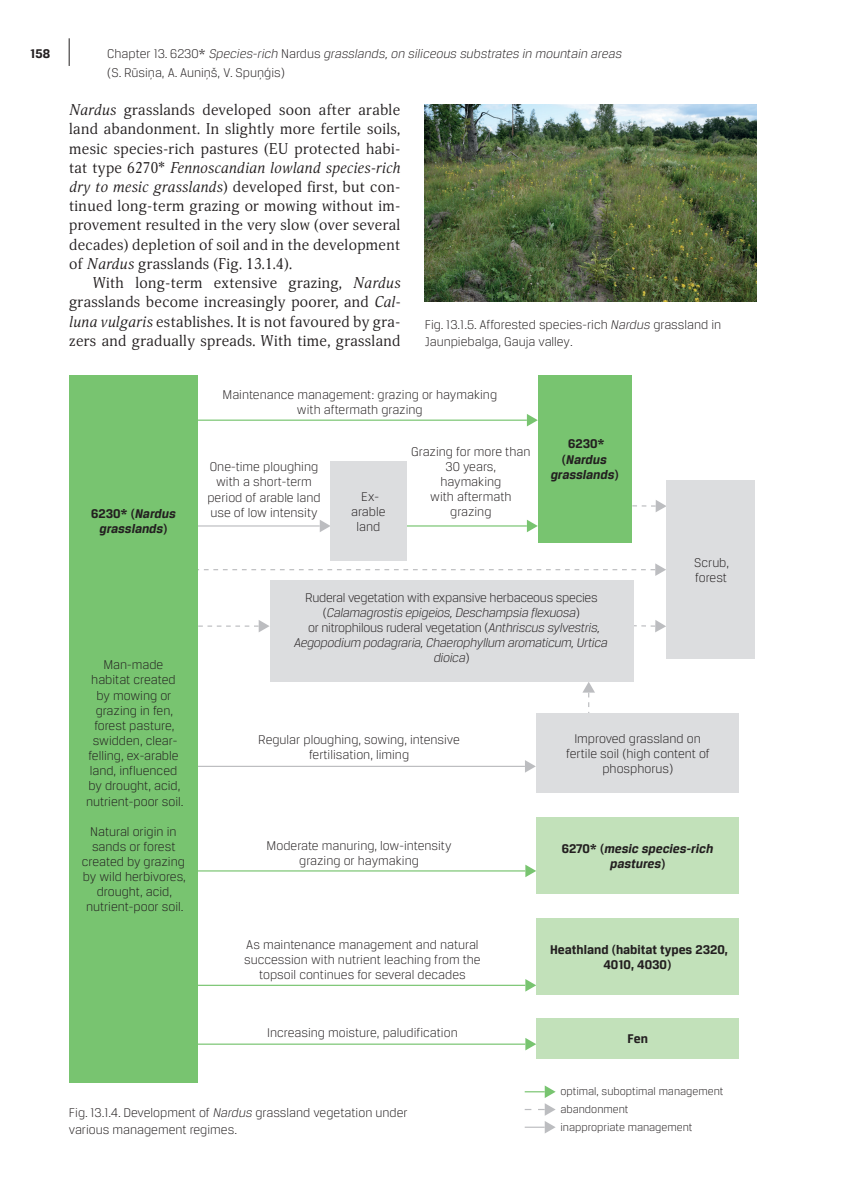
<style>
.page{position:relative;width:845px;height:1192px;background:#fff}
.page>*{position:absolute;margin:0;border:0;box-sizing:border-box;transform-origin:0 0}
.t1{font:15.05px/19.2px "Orbi";letter-spacing:.02em;color:#231f20;text-align:justify}
.t2{font:300 13.47px/15px "Breuer Text";color:#231f20;text-align:center}
.t3{font:italic 300 13.47px/15px "Breuer Text";letter-spacing:-.02em;color:#231f20;text-align:center}
.t4{font:italic 300 13.47px/19.2px "Breuer Text";color:#231f20}
.t5{font:italic 700 13.47px/15px "Breuer Text";color:#231f20;text-align:center}
.t6{font:700 13.47px/15px "Breuer Text";color:#231f20;text-align:center}
.t7{font:300 11.72px/17.8px "Breuer Text";color:#231f20}
.s1{font-style:normal}
.s2{font-style:italic}
</style>
<div class="page">
<svg style="left:69px;top:38px;width:1px;height:28px"></svg>
<svg style="left:527px;top:520px;width:11px;height:12px"></svg>
<hr style="left:391px;top:525px;width:136px;height:1px;background:#78c470">
<svg style="left:633px;top:619px;width:33px;height:13px"></svg>
<svg style="left:582px;top:681px;width:13px;height:32px"></svg>
<svg style="left:525px;top:979px;width:11px;height:12px"></svg>
<hr style="left:170px;top:984px;width:355px;height:1px;background:#78c470">
<svg style="left:525px;top:1038px;width:11px;height:12px"></svg>
<hr style="left:170px;top:1043px;width:355px;height:1px;background:#78c470">
<svg style="left:525px;top:864px;width:11px;height:13px"></svg>
<hr style="left:170px;top:870px;width:355px;height:1px;background:#78c470">
<svg style="left:631px;top:499px;width:35px;height:13px"></svg>
<svg style="left:524px;top:1085px;width:31px;height:12px"></svg>
<svg style="left:524px;top:1103px;width:31px;height:30px"></svg>
<div style="left:538px;top:375px;width:93px;height:167px;background:#78c470"></div>
<div style="left:666px;top:480px;width:89px;height:178px;background:#dcdddf"></div>
<div style="left:269px;top:580px;width:364px;height:101px;background:#dcdddf"></div>
<div style="left:536px;top:816px;width:203px;height:77px;background:#c2e1ba"></div>
<div style="left:536px;top:917px;width:203px;height:77px;background:#c2e1ba"></div>
<div style="left:536px;top:1017px;width:203px;height:41px;background:#c2e1ba"></div>
<div style="left:536px;top:713px;width:203px;height:79px;background:#dcdddf"></div>
<svg style="left:527px;top:414px;width:11px;height:12px"></svg>
<hr style="left:193px;top:419px;width:334px;height:2px;background:#78c470">
<svg style="left:320px;top:520px;width:10px;height:12px"></svg>
<hr style="left:193px;top:525px;width:127px;height:1px;background:#bcbdc0">
<svg style="left:525px;top:760px;width:11px;height:12px"></svg>
<hr style="left:179px;top:765px;width:346px;height:2px;background:#bcbdc0">
<svg style="left:198px;top:620px;width:71px;height:12px"></svg>
<svg style="left:198px;top:563px;width:468px;height:13px"></svg>
<div style="left:330px;top:461px;width:76px;height:99px;background:#dcdddf"></div>
<div style="left:69px;top:375px;width:129px;height:707px;background:#78c470"></div>
<img style="left:424px;top:104px;width:332px;height:198px">
<p class="t6" style="left:30px;top:47px;width:21px">158</p>
<p class="t4" style="left:107px;top:45px;width:516px"><span class="s1">Chapter 13. 6230*</span> Species-rich <span class="s1">Nardus</span> grasslands, on siliceous substrates in mountain areas <span class="s1">(S. Rūsiņa, A. Auniņš, V. Spuņģis)</span></p>
<p class="t1" style="left:69px;top:102px;width:333px"><span class="s2">Nardus</span> grasslands developed soon after arable land abandonment. In slightly more fertile soils, mesic species-rich pastures (EU protected habi&shy;tat type 6270* <span class="s2">Fennoscandian lowland species-rich dry to mesic grasslands</span>) developed first, but con&shy;tinued long-term grazing or mowing without im&shy;provement resulted in the very slow (over several decades) depletion of soil and in the development of <span class="s2">Nardus</span> grasslands (Fig. 13.1.4).</p>
<p class="t1" style="left:69px;top:275px;width:333px;text-indent:24px">With long-term extensive grazing, <span class="s2">Nardus </span>grasslands become increasingly poorer, and <span class="s2">Cal&shy;luna vulgaris</span> establishes. It is not favoured by gra&shy;zers and gradually spreads. With time, grassland</p>
<p class="t2" style="left:425px;top:317px;width:298px;line-height:16.8px;text-align:left">Fig. 13.1.5. Afforested species-rich <span class="s2">Nardus</span> grassland in<br>Jaunpiebalga, Gauja valley.</p>
<p class="t5" style="left:91px;top:507px;width:86px"><span class="s1">6230* (</span>Nardus grasslands<span class="s1">)</span></p>
<p class="t2" style="left:86px;top:658px;width:99px">Man-made habitat created by mowing or grazing in fen, forest pasture, swidden, clear&shy;felling, ex-arable land, influenced by drought, acid, nutrient-poor soil.</p>
<p class="t2" style="left:82px;top:824px;width:106px">Natural origin in sands or forest created by grazing by wild herbivores, drought, acid, nutrient-poor soil.</p>
<p class="t2" style="left:222px;top:388px;width:276px">Maintenance management: grazing or haymaking with aftermath grazing</p>
<p class="t2" style="left:207px;top:460px;width:115px">One-time ploughing with a short-term period of arable land use of low intensity</p>
<p class="t2" style="left:351px;top:490px;width:36px">Ex&shy;arable land</p>
<p class="t2" style="left:411px;top:445px;width:121px">Grazing for more than<br>30 years,<br>haymaking<br>with aftermath grazing</p>
<p class="t5" style="left:550px;top:437px;width:70px"><span class="s1">6230* (</span>Nardus grasslands<span class="s1">)</span></p>
<p class="t3" style="left:294px;top:591px;width:315px"><span class="s1">Ruderal vegetation with expansive herbaceous species (</span>Calamagrostis epigeios, Deschampsia flexuosa<span class="s1">)<br>or nitrophilous ruderal vegetation (</span>Anthriscus sylvestris, Aegopodium podagraria, Chaerophyllum aromaticum, Urtica dioica<span class="s1">)</span></p>
<p class="t2" style="left:694px;top:555px;width:36px;text-align:left">Scrub, forest</p>
<p class="t2" style="left:258px;top:733px;width:203px">Regular ploughing, sowing, intensive fertilisation, liming</p>
<p class="t2" style="left:566px;top:732px;width:145px">Improved grassland on fertile soil (high content of phosphorus)</p>
<p class="t2" style="left:266px;top:838px;width:186px">Moderate manuring, low-intensity grazing or haymaking</p>
<p class="t5" style="left:562px;top:842px;width:153px"><span class="s1">6270* (</span>mesic species-rich pastures<span class="s1">)</span></p>
<p class="t2" style="left:244px;top:938px;width:238px">As maintenance management and natural succession with nutrient leaching from the topsoil continues for several decades</p>
<p class="t6" style="left:550px;top:942px;width:179px">Heathland (habitat types 2320,<br>4010, 4030)</p>
<p class="t2" style="left:267px;top:1026px;width:192px">Increasing moisture, paludification</p>
<p class="t6" style="left:627px;top:1032px;width:22px">Fen</p>
<p class="t2" style="left:69px;top:1104px;width:340px;line-height:16.8px;text-align:left">Fig. 13.1.4. Development of <span class="s2">Nardus</span> grassland vegetation under various management regimes.</p>
<p class="t7" style="left:560px;top:1083px;width:165px">optimal, suboptimal management abandonment<br>inappropriate management</p>
</div>
